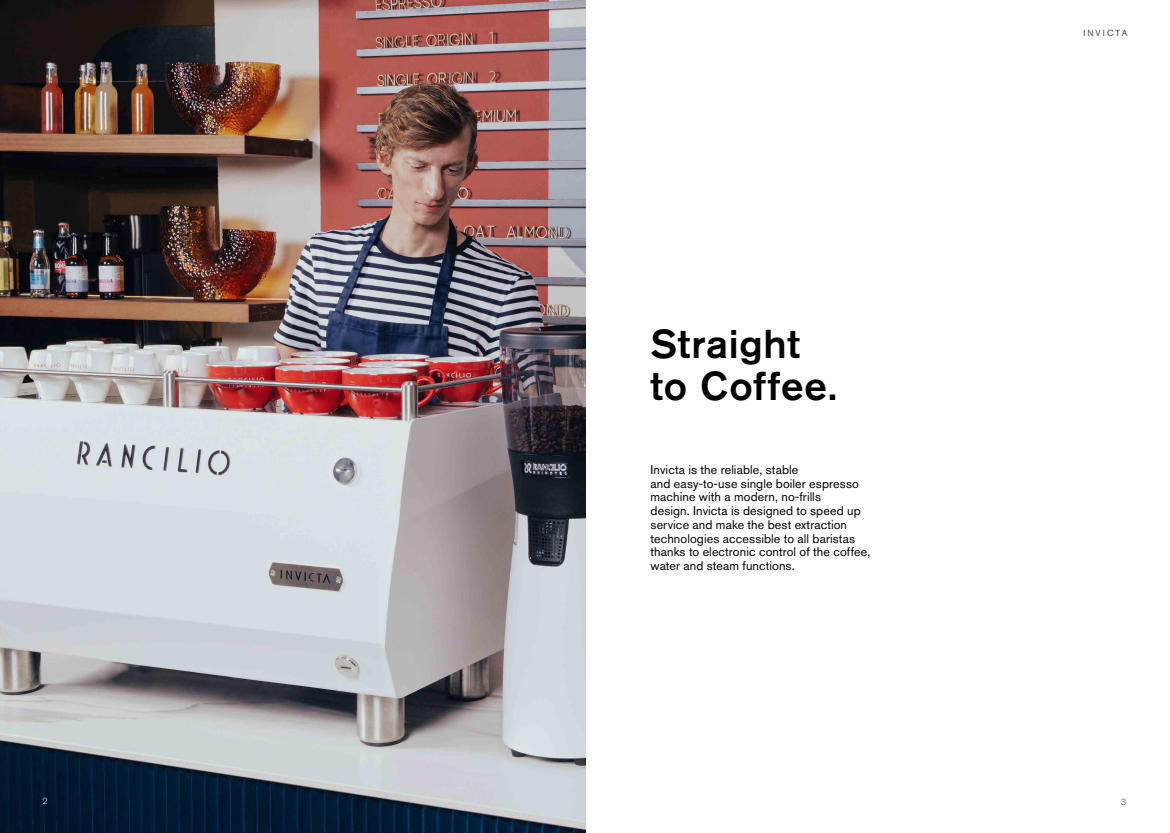
<style>
.page{position:relative;width:1170px;height:833px;background:#fff}
.page>*{position:absolute;margin:0;border:0;box-sizing:border-box;transform-origin:0 0}
.t1{font:500 40px/42.5px "Akzidenz Grotesk BQ";letter-spacing:.015em;color:#000}
.t2{font:12.5px/13.8px "Akzidenz Grotesk BQ";letter-spacing:.01em;color:#000}
.t3{font:8.75px "Akzidenz Grotesk BQ";letter-spacing:.23em;color:#4a4a49}
.t4{font:300 8.75px "Akzidenz Grotesk BQ";color:#ededed}
.t5{font:300 8.75px "Akzidenz Grotesk BQ";color:#4a4a49}
</style>
<div class="page">
<img style="left:0;top:0;width:585px;height:833px">
<h1 class="t1" style="left:650px;top:322px;width:188px">Straight to Coffee.</h1>
<p class="t2" style="left:650px;top:462px;width:221px">Invicta is the reliable, stable<br>and easy-to-use single boiler espresso machine with a modern, no-frills<br>design. Invicta is designed to speed up service and make the best extraction technologies accessible to all baristas thanks to electronic control of the coffee, water and steam functions.</p>
<p class="t3" style="left:1083px;top:28px;width:46px">INVICTA</p>
<p class="t4" style="left:43px;top:796px;width:7px">2</p>
<p class="t5" style="left:1121px;top:797px;width:7px">3</p>
</div>
